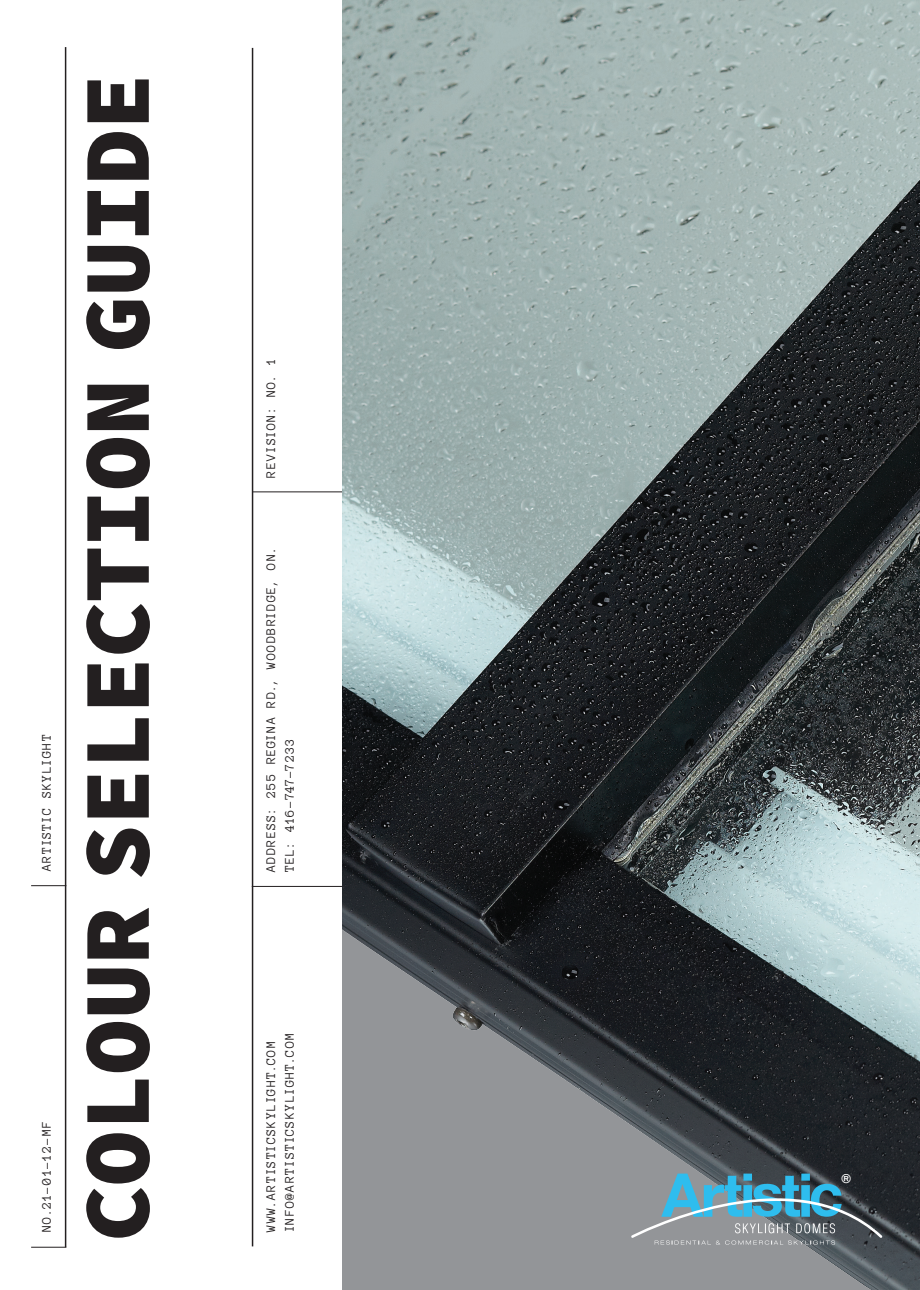
<style>
.page{position:relative;width:920px;height:1290px;background:#fff}
.page>*{position:absolute;margin:0;border:0;box-sizing:border-box;transform-origin:0 0}
.t1{font:900 94.5px "Source Code Pro";letter-spacing:-.01em;color:#231f20}
.t2{font:13.5px/18.8px "Anonymous Pro";letter-spacing:.06em;color:#231f20}
.t3{font:500 13.2px "Franklin Gothic";color:#fff}
</style>
<div class="page">
<hr style="left:65px;top:47px;width:1px;height:1200px;background:#231f20">
<hr style="left:31px;top:1247px;width:35px;height:1px;background:#231f20">
<hr style="left:31px;top:885px;width:35px;height:1px;background:#231f20">
<hr style="left:252px;top:48px;width:1px;height:1198px;background:#231f20">
<hr style="left:252px;top:886px;width:133px;height:1px;background:#231f20">
<hr style="left:253px;top:492px;width:133px;height:1px;background:#231f20">
<img style="left:342px;top:0;width:578px;height:1290px">
<svg style="left:631px;top:1173px;width:251px;height:72px;background:#678693"></svg>
<p class="t2" style="left:37px;top:871px;width:138px;rotate:-90deg">ARTISTIC SKYLIGHT</p>
<p class="t2" style="left:37px;top:1232px;width:113px;rotate:-90deg">NO.21-01-12-MF</p>
<h1 class="t1" style="left:49px;top:1242px;width:1170px;rotate:-90deg">COLOUR SELECTION GUIDE</h1>
<p class="t2" style="left:261px;top:478px;width:122px;rotate:-90deg">REVISION: NO. 1</p>
<p class="t2" style="left:261px;top:872px;width:327px;rotate:-90deg">ADDRESS: 255 REGINA RD., WOODBRIDGE, ON.<br>TEL: 416-747-7233</p>
<p class="t2" style="left:261px;top:1232px;width:201px;rotate:-90deg">WWW.ARTISTICSKYLIGHT.COM<br>INFO@ARTISTICSKYLIGHT.COM</p>
<p class="t3" style="left:841px;top:1170px;width:12px">®</p>
</div>
